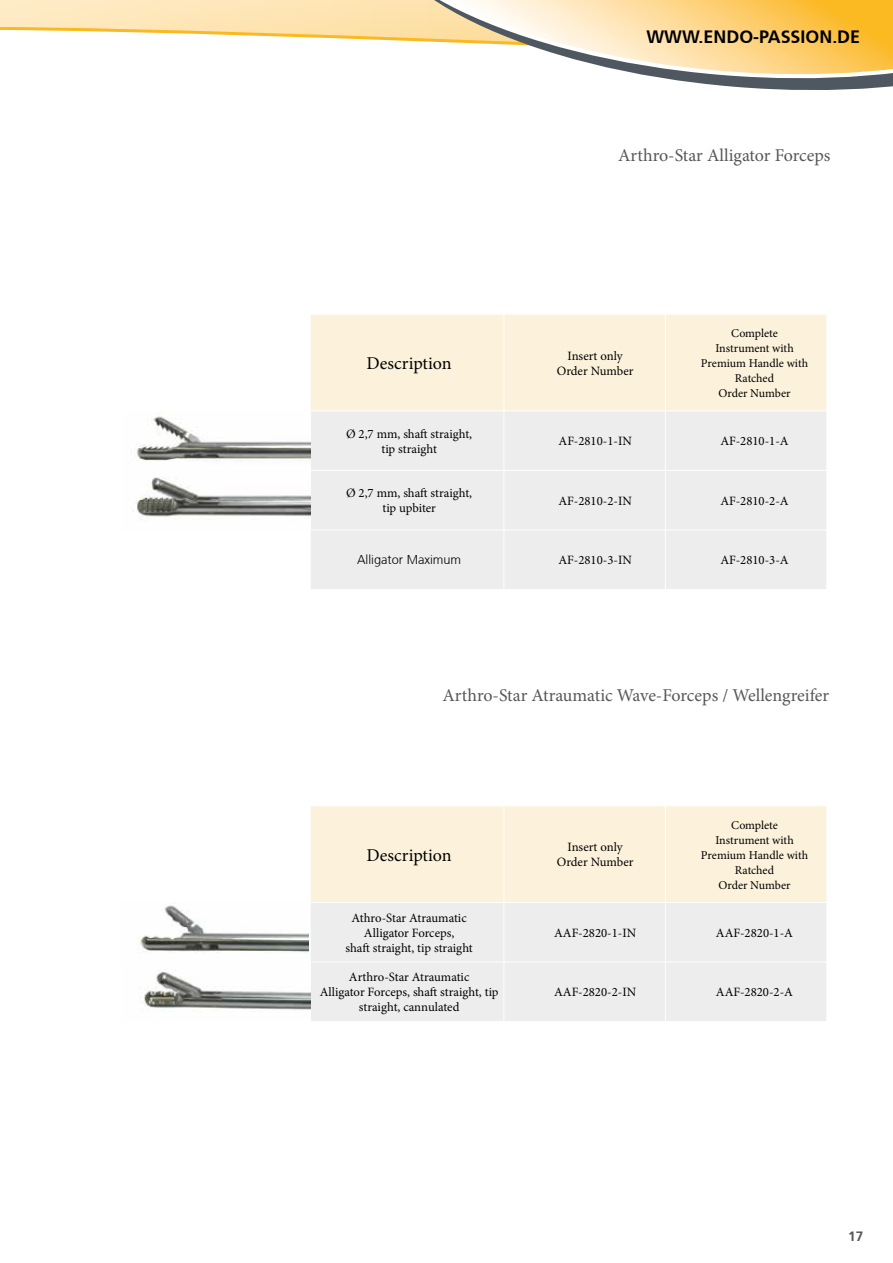
<style>
.page{position:relative;width:893px;height:1263px;background:#fff}
.page>*{position:absolute;margin:0;border:0;box-sizing:border-box;transform-origin:0 0}
.t1{font:18px "Minion Pro";color:#575756}
.t2{font:18px "Minion Pro";color:#000}
.t3{font:700 17.85px "Frutiger CE";color:#000}
.t4{font:700 13.5px "Frutiger CE";color:#575756}
.t5{font:12.75px/15px "Minion Pro";color:#000;text-align:center}
.t6{font:300 12.75px "Frutiger CE";color:#000}
.t7{font:12px/15px "Minion Pro";color:#000;text-align:center}
</style>
<div class="page">
<svg style="left:0;top:0;width:353px;height:39px;background:#fde6b7"></svg>
<svg style="left:353px;top:0;width:540px;height:90px"></svg>
<div style="left:311px;top:315px;width:516px;height:95px;background:#fcf2db"></div>
<div style="left:311px;top:412px;width:515px;height:177px;background:#ededed"></div>
<hr style="left:504px;top:314px;width:1px;height:97px;background:#fff">
<hr style="left:665px;top:314px;width:1px;height:97px;background:#fff">
<hr style="left:504px;top:411px;width:1px;height:59px;background:#fff">
<hr style="left:665px;top:411px;width:1px;height:59px;background:#fff">
<hr style="left:310px;top:470px;width:194px;height:1px;background:#fff">
<hr style="left:504px;top:470px;width:161px;height:1px;background:#fff">
<hr style="left:504px;top:470px;width:1px;height:60px;background:#fff">
<hr style="left:665px;top:470px;width:162px;height:1px;background:#fff">
<hr style="left:665px;top:470px;width:1px;height:60px;background:#fff">
<hr style="left:310px;top:530px;width:194px;height:1px;background:#fff">
<hr style="left:504px;top:530px;width:161px;height:1px;background:#fff">
<hr style="left:504px;top:530px;width:1px;height:59px;background:#fff">
<hr style="left:665px;top:530px;width:162px;height:1px;background:#fff">
<hr style="left:665px;top:530px;width:1px;height:59px;background:#fff">
<img style="left:131px;top:416px;width:179px;height:104px">
<div style="left:311px;top:806px;width:516px;height:96px;background:#fcf2db"></div>
<div style="left:311px;top:903px;width:515px;height:118px;background:#ededed"></div>
<hr style="left:504px;top:806px;width:1px;height:96px;background:#fff">
<hr style="left:665px;top:806px;width:1px;height:96px;background:#fff">
<hr style="left:504px;top:903px;width:1px;height:59px;background:#fff">
<hr style="left:665px;top:903px;width:1px;height:59px;background:#fff">
<hr style="left:310px;top:962px;width:194px;height:1px;background:#fff">
<hr style="left:504px;top:962px;width:161px;height:1px;background:#fff">
<hr style="left:504px;top:962px;width:1px;height:59px;background:#fff">
<hr style="left:665px;top:962px;width:162px;height:1px;background:#fff">
<hr style="left:665px;top:962px;width:1px;height:59px;background:#fff">
<img style="left:137px;top:905px;width:173px;height:107px">
<h2 class="t3" style="left:646px;top:26px;width:215px">WWW.ENDO-PASSION.DE</h2>
<h1 class="t1" style="left:618px;top:143px;width:214px">Arthro-Star Alligator Forceps</h1>
<h1 class="t2" style="left:367px;top:351px;width:87px">Description</h1>
<p class="t5" style="left:557px;top:348px;width:78px">Insert only<br>Order Number</p>
<p class="t7" style="left:701px;top:326px;width:109px">Complete<br>Instrument with<br>Premium Handle with<br>Ratched<br>Order Number</p>
<p class="t5" style="left:346px;top:426px;width:127px">Ø 2,7 mm, shaft straight, tip straight</p>
<p class="t5" style="left:558px;top:434px;width:75px">AF-2810-1-IN</p>
<p class="t5" style="left:720px;top:434px;width:70px">AF-2810-1-A</p>
<p class="t5" style="left:346px;top:486px;width:127px">Ø 2,7 mm, shaft straight, tip upbiter</p>
<p class="t5" style="left:558px;top:493px;width:75px">AF-2810-2-IN</p>
<p class="t5" style="left:720px;top:493px;width:70px">AF-2810-2-A</p>
<p class="t6" style="left:357px;top:553px;width:106px">Alligator Maximum</p>
<p class="t5" style="left:558px;top:553px;width:75px">AF-2810-3-IN</p>
<p class="t5" style="left:720px;top:553px;width:70px">AF-2810-3-A</p>
<h1 class="t1" style="left:443px;top:683px;width:388px">Arthro-Star Atraumatic Wave-Forceps / Wellengreifer</h1>
<h1 class="t2" style="left:367px;top:843px;width:87px">Description</h1>
<p class="t5" style="left:557px;top:840px;width:78px">Insert only<br>Order Number</p>
<p class="t7" style="left:701px;top:817px;width:109px">Complete<br>Instrument with<br>Premium Handle with<br>Ratched<br>Order Number</p>
<p class="t5" style="left:346px;top:910px;width:129px">Athro-Star Atraumatic<br>Alligator Forceps,<br>shaft straight, tip straight</p>
<p class="t5" style="left:320px;top:970px;width:180px">Arthro-Star Atraumatic<br>Alligator Forceps, shaft straight, tip straight, cannulated</p>
<p class="t5" style="left:554px;top:925px;width:84px">AAF-2820-1-IN</p>
<p class="t5" style="left:716px;top:925px;width:79px">AAF-2820-1-A</p>
<p class="t5" style="left:554px;top:985px;width:84px">AAF-2820-2-IN</p>
<p class="t5" style="left:716px;top:985px;width:79px">AAF-2820-2-A</p>
<p class="t4" style="left:848px;top:1228px;width:17px">17</p>
</div>
